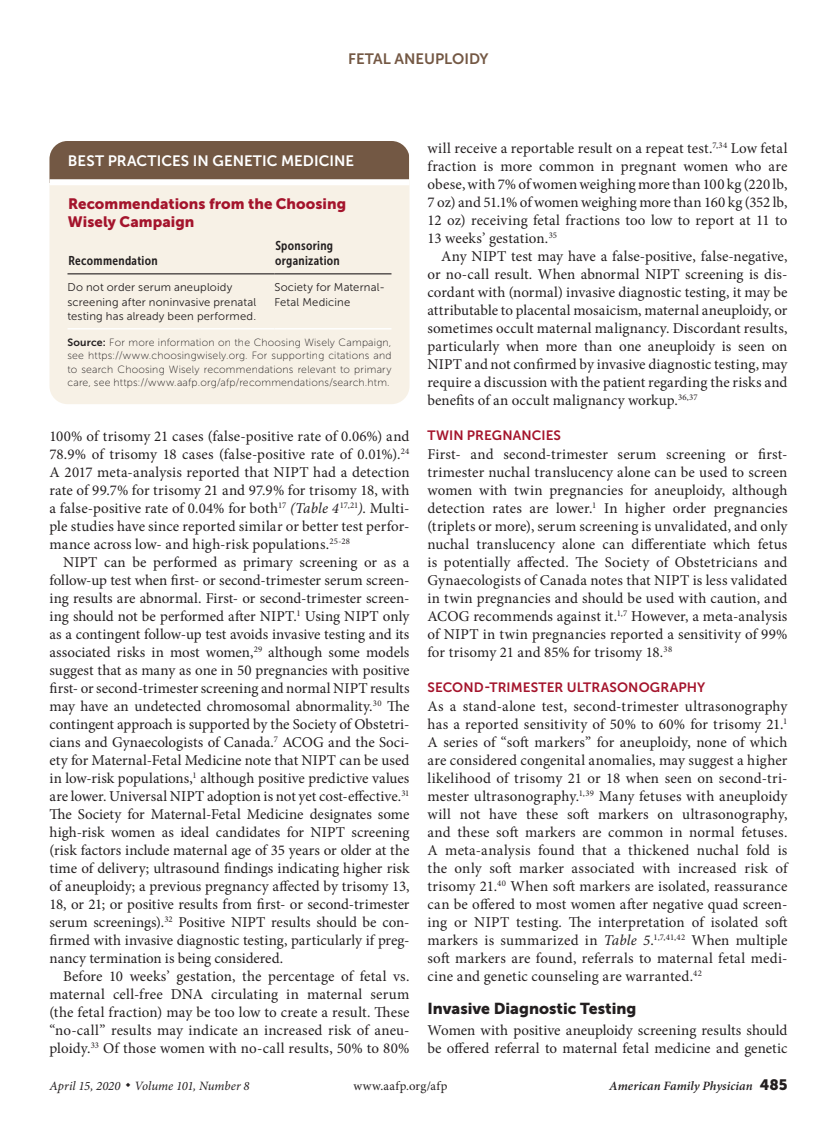
<style>
.page{position:relative;width:837px;height:1134px;background:#fff}
.page>*{position:absolute;margin:0;border:0;box-sizing:border-box;transform-origin:0 0}
.head1{font:15.75px "Museo Sans 900";color:#231f20}
.body_text{font:15px/18px "Minion Pro";letter-spacing:.01em;color:#231f20;text-align:justify}
.body_noindent{font:15px/18px "Minion Pro";letter-spacing:.01em;color:#231f20;text-align:justify}
.table_title{font:15px/18px "Museo Sans 900";letter-spacing:.005em;color:#a4142c}
.sort_title{font:15px "Museo Sans 700";color:#fff}
.t1{font:15px "Museo Sans 700";color:#745844}
.head2{font:13.5px "Museo Sans 700";letter-spacing:.005em;color:#a4142c}
.table_head1{font:12.75px/15.3px "Museo Sans Cond 700";letter-spacing:.025em;color:#231f20}
.t2{font:italic 12.75px "Minion Pro";color:#231f20}
.t3{font:italic 600 12.75px "Minion Pro";letter-spacing:.005em;color:#231f20}
.t4{font:12.75px "Minion Pro";letter-spacing:.03em;color:#231f20}
.table_data{font:11.25px/14.2px "Museo Sans 300";letter-spacing:.015em;color:#231f20}
.table_data_last_col{font:11.25px/14.2px "Museo Sans 300";letter-spacing:.015em;color:#231f20}
.table_fig_note{font:10.5px/13.5px "Museo Sans 100";letter-spacing:.02em;color:#231f20;text-align:justify}
.s1{font-family:"Museo Sans 700"}
.s2{font-style:italic}
.s3{font-family:"Museo Sans 900";font-weight:400;font-style:normal;font-size:15px}
</style>
<div class="page">
<div style="left:50px;top:141px;width:360px;height:263px;background:#f7f1e6;border-radius:18px"></div>
<hr style="left:68px;top:273px;width:206px;height:1px;background:#231f20">
<hr style="left:274px;top:273px;width:118px;height:1px;background:#231f20">
<hr style="left:68px;top:328px;width:206px;height:2px;background:#fff">
<hr style="left:274px;top:328px;width:118px;height:2px;background:#fff">
<div style="left:50px;top:141px;width:360px;height:42px;background:#735844"></div>
<div style="left:50px;top:179px;width:360px;height:6px;background:#fff"></div>
<p class="t1" style="left:348px;top:50px;width:142px">FETAL ANEUPLOIDY</p>
<p class="sort_title" style="left:68px;top:152px;width:288px">BEST PRACTICES IN GENETIC MEDICINE</p>
<p class="table_title" style="left:68px;top:194px;width:280px">Recommendations from the Choosing<br>Wisely Campaign</p>
<p class="table_head1" style="left:68px;top:253px;width:91px">Recommendation</p>
<p class="table_head1" style="left:275px;top:238px;width:66px">Sponsoring organization</p>
<p class="table_data" style="left:68px;top:280px;width:190px">Do not order serum aneuploidy screening after noninvasive prenatal testing has already been performed.</p>
<p class="table_data_last_col" style="left:274px;top:280px;width:112px">Society for Maternal-<br>Fetal Medicine</p>
<p class="table_fig_note" style="left:68px;top:335px;width:326px"><span class="s1">Source:</span> For more information on the Choosing Wisely Campaign, see https://www.choosingwisely.org. For supporting citations and to search Choosing Wisely recommendations relevant to primary care, see https://www.aafp.org/afp/recommendations/search.htm.</p>
<p class="body_text" style="left:50px;top:427px;width:362px">100% of trisomy 21 cases (false-positive rate of 0.06%) and 78.9% of trisomy 18 cases (false-positive rate of 0.01%).<sup>24<br></sup>A 2017 meta-analysis reported that NIPT had a detection rate of 99.7% for trisomy 21 and 97.9% for trisomy 18, with a false-positive rate of 0.04% for both<sup>17</sup> <span class="s2">(Table 4</span><sup>17,21</sup><span class="s2">)</span>. Multi&shy;ple studies have since reported similar or better test perfor&shy;mance across low- and high-risk populations.<sup>25-28</sup></p>
<p class="body_text" style="left:50px;top:553px;width:362px;text-indent:14px">NIPT can be performed as primary screening or as a follow-up test when first- or second-trimester serum screen&shy;ing results are abnormal. First- or second-trimester screen&shy;ing should not be performed after NIPT.<sup>1</sup> Using NIPT only as a contingent follow-up test avoids invasive testing and its associated risks in most women,<sup>29</sup> although some models suggest that as many as one in 50 pregnancies with positive first- or second-trimester screening and normal NIPT results may have an undetected chromosomal abnormality.<sup>30</sup> The contingent approach is supported by the Society of Obstetri&shy;cians and Gynaecologists of Canada.<sup>7</sup> ACOG and the Soci&shy;ety for Maternal-Fetal Medicine note that NIPT can be used in low-risk populations,<sup>1</sup> although positive predictive values are lower. Universal NIPT adoption is not yet cost-effective.<sup>31<br></sup>The Society for Maternal-Fetal Medicine designates some high-risk women as ideal candidates for NIPT screening (risk factors include maternal age of 35 years or older at the time of delivery; ultrasound findings indicating higher risk of aneuploidy; a previous pregnancy affected by trisomy 13, 18, or 21; or positive results from first- or second-trimester serum screenings).<sup>32</sup> Positive NIPT results should be con&shy;firmed with invasive diagnostic testing, particularly if preg&shy;nancy termination is being considered.</p>
<p class="body_text" style="left:50px;top:967px;width:362px;text-indent:14px">Before 10 weeks’ gestation, the percentage of fetal vs. maternal cell-free DNA circulating in maternal serum (the fetal fraction) may be too low to create a result. These “no-call” results may indicate an increased risk of aneu&shy;ploidy.<sup>33</sup> Of those women with no-call results, 50% to 80%</p>
<p class="body_text" style="left:428px;top:139px;width:361px">will receive a reportable result on a repeat test.<sup>7,34</sup> Low fetal fraction is more common in pregnant women who are obese, with 7% of women weighing more than 100 kg (220 lb, 7 oz) and 51.1% of women weighing more than 160 kg (352 lb, 12 oz) receiving fetal fractions too low to report at 11 to 13 weeks’ gestation.<sup>35</sup></p>
<p class="body_text" style="left:428px;top:247px;width:362px;text-indent:14px">Any NIPT test may have a false-positive, false-negative, or no-call result. When abnormal NIPT screening is dis&shy;cordant with (normal) invasive diagnostic testing, it may be attributable to placental mosaicism, maternal aneuploidy, or sometimes occult maternal malignancy. Discordant results, particularly when more than one aneuploidy is seen on NIPT and not confirmed by invasive diagnostic testing, may require a discussion with the patient regarding the risks and benefits of an occult malignancy workup.<sup>36,37</sup></p>
<p class="head2" style="left:428px;top:427px;width:135px">TWIN PREGNANCIES</p>
<p class="body_noindent" style="left:428px;top:445px;width:362px">First- and second-trimester serum screening or first&shy;trimester nuchal translucency alone can be used to screen women with twin pregnancies for aneuploidy, although detection rates are lower.<sup>1</sup> In higher order pregnancies (triplets or more), serum screening is unvalidated, and only nuchal translucency alone can differentiate which fetus is potentially affected. The Society of Obstetricians and Gynaecologists of Canada notes that NIPT is less validated in twin pregnancies and should be used with caution, and ACOG recommends against it.<sup>1,7</sup> However, a meta-analysis of NIPT in twin pregnancies reported a sensitivity of 99% for trisomy 21 and 85% for trisomy 18.<sup>38</sup></p>
<p class="head2" style="left:428px;top:679px;width:279px">SECOND-TRIMESTER ULTRASONOGRAPHY</p>
<p class="body_noindent" style="left:428px;top:697px;width:362px">As a stand-alone test, second-trimester ultrasonography has a reported sensitivity of 50% to 60% for trisomy 21.<sup>1<br></sup>A series of “soft markers” for aneuploidy, none of which are considered congenital anomalies, may suggest a higher likelihood of trisomy 21 or 18 when seen on second-tri&shy;mester ultrasonography.<sup>1,39</sup> Many fetuses with aneuploidy will not have these soft markers on ultrasonography, and these soft markers are common in normal fetuses.<br>A meta-analysis found that a thickened nuchal fold is the only soft marker associated with increased risk of trisomy 21.<sup>40</sup> When soft markers are isolated, reassurance can be offered to most women after negative quad screen&shy;ing or NIPT testing. The interpretation of isolated soft markers is summarized in <span class="s2">Table 5</span>.<sup>1,7,41,42</sup> When multiple soft markers are found, referrals to maternal fetal medi&shy;cine and genetic counseling are warranted.<sup>42</sup></p>
<p class="head1" style="left:428px;top:1000px;width:210px">Invasive Diagnostic Testing</p>
<p class="body_noindent" style="left:428px;top:1021px;width:362px">Women with positive aneuploidy screening results should be offered referral to maternal fetal medicine and genetic</p>
<p class="t2" style="left:50px;top:1078px;width:202px">April 15, 2020 ◆ Volume 101, Number 8</p>
<p class="t4" style="left:353px;top:1078px;width:96px">www.aafp.org/afp</p>
<p class="t3" style="left:609px;top:1077px;width:180px">American Family Physician <span class="s3">485</span></p>
</div>
